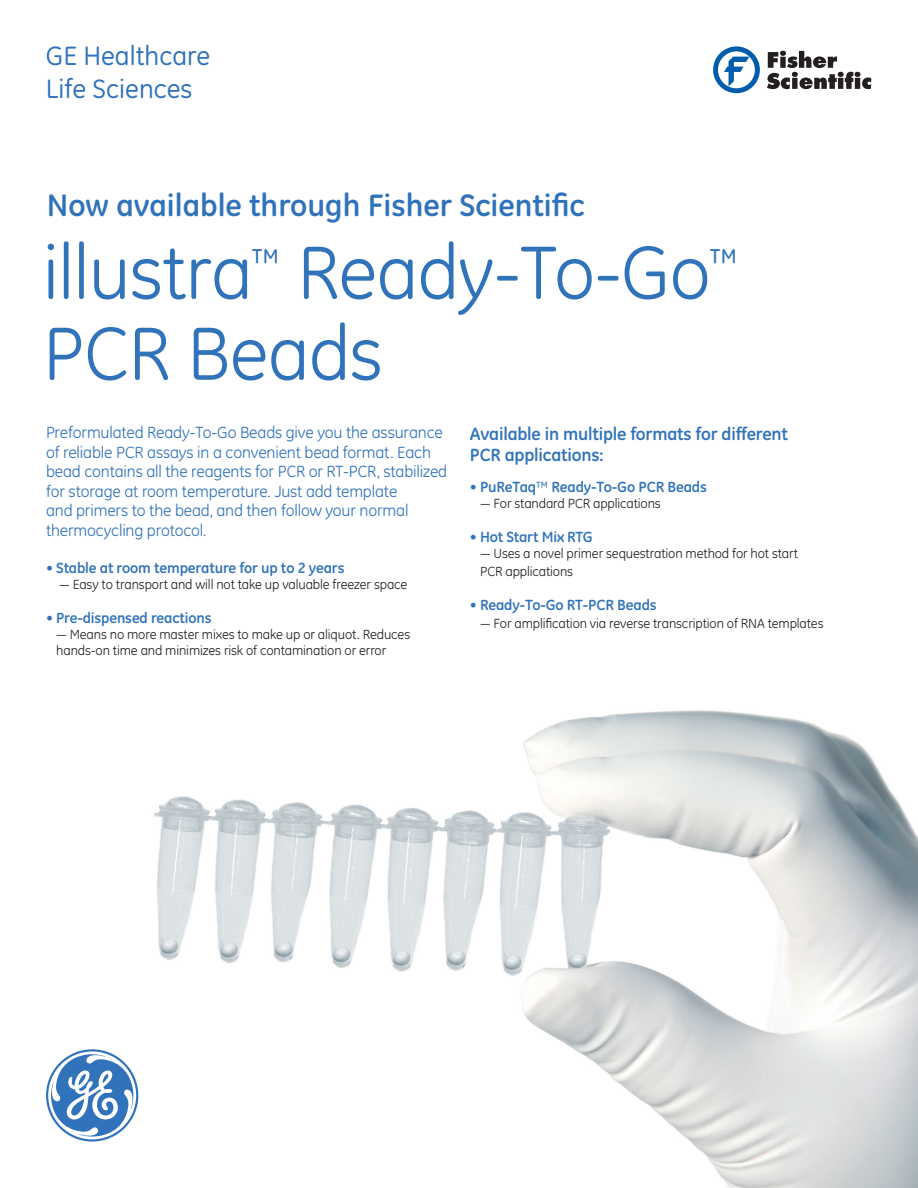
<style>
.page{position:relative;width:918px;height:1188px;background:#fff}
.page>*{position:absolute;margin:0;border:0;box-sizing:border-box;transform-origin:0 0}
.t1{font:76.5px/81px "GE Inspira";letter-spacing:-.01em;color:#3073ba}
.t2{font:700 31.5px "GE Inspira";color:#3073ba}
.t3{font:27px/32.4px "GE Inspira";color:#3073ba}
.t4{font:700 18px/21px "GE Inspira";letter-spacing:-.01em;color:#3073ba}
.t5{font:16.5px/19.5px "GE Inspira";letter-spacing:-.01em;color:#3073ba}
.t6{font:700 15px "GE Inspira";letter-spacing:-.01em;color:#3073ba}
.t7{font:13.5px/16.2px "GE Inspira";letter-spacing:-.01em;color:#231f20}
.s1{font-weight:400}
</style>
<div class="page">
<svg style="left:46px;top:1049px;width:92px;height:93px"></svg>
<svg style="left:713px;top:46px;width:47px;height:47px"></svg>
<svg style="left:767px;top:51px;width:104px;height:38px"></svg>
<img style="left:153px;top:710px;width:765px;height:478px">
<h3 class="t3" style="left:46px;top:40px;width:166px">GE Healthcare<br>Life Sciences</h3>
<h2 class="t2" style="left:47px;top:185px;width:539px">Now available through Fisher Scientific</h2>
<h1 class="t1" style="left:43px;top:232px;width:697px">illustra<sup>™</sup> Ready-To-Go<sup>™<br></sup>PCR Beads</h1>
<p class="t5" style="left:46px;top:423px;width:403px">Preformulated Ready-To-Go Beads give you the assurance of reliable PCR assays in a convenient bead format. Each bead contains all the reagents for PCR or RT-PCR, stabilized for storage at room temperature. Just add template<br>and primers to the bead, and then follow your normal thermocycling protocol.</p>
<p class="t6" style="left:46px;top:558px;width:300px">• Stable at room temperature for up to 2 years</p>
<p class="t7" style="left:59px;top:577px;width:350px">— Easy to transport and will not take up valuable freezer space</p>
<p class="t6" style="left:46px;top:608px;width:167px">• Pre-dispensed reactions</p>
<p class="t7" style="left:56px;top:626px;width:355px">— Means no more master mixes to make up or aliquot. Reduces hands-on time and minimizes risk of contamination or error</p>
<h3 class="t4" style="left:470px;top:423px;width:320px">Available in multiple formats for different<br>PCR applications:</h3>
<p class="t6" style="left:470px;top:478px;width:239px"><span class="s1">•</span> PuReTaq<span class="s1">™</span> Ready-To-Go PCR Beads</p>
<p class="t7" style="left:480px;top:496px;width:182px">— For standard PCR applications</p>
<p class="t6" style="left:470px;top:527px;width:124px"><span class="s1">•</span> Hot Start Mix RTG</p>
<p class="t7" style="left:480px;top:545px;width:320px;line-height:18px">— Uses a novel primer sequestration method for hot start<br>PCR applications</p>
<p class="t6" style="left:470px;top:595px;width:188px"><span class="s1">•</span> Ready-To-Go RT-PCR Beads</p>
<p class="t7" style="left:480px;top:615px;width:345px">— For amplification via reverse transcription of RNA templates</p>
</div>
